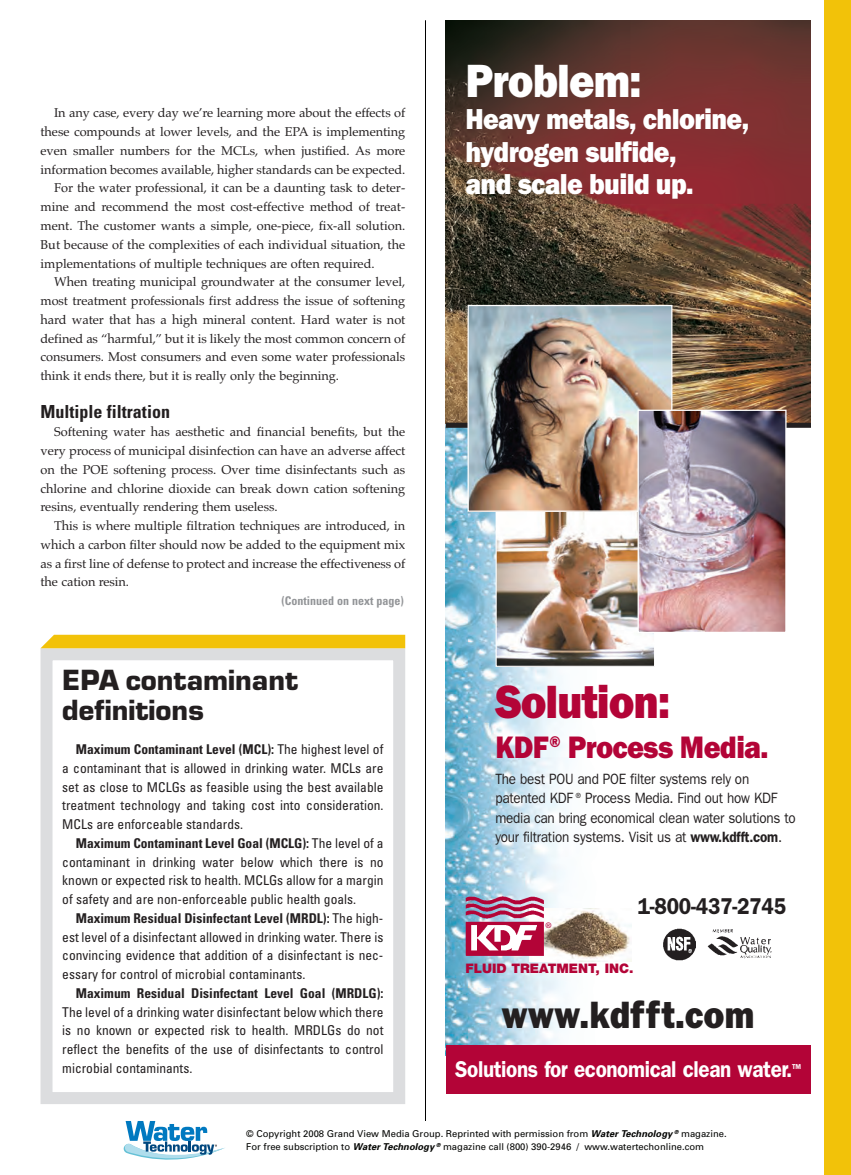
<style>
.page{position:relative;width:851px;height:1175px;background:#fff}
.page>*{position:absolute;margin:0;border:0;box-sizing:border-box;transform-origin:0 0}
.t1{font:800 48.3px "Franklin Gothic";letter-spacing:-.025em;color:#b30437;scale:.9 1}
.t2{font:800 48.3px "Franklin Gothic";letter-spacing:-.025em;color:#fff;scale:.9 1}
.t3{font:800 39.45px "Franklin Gothic";color:#231f20;scale:.9 1}
.t4{font:800 32.25px "Franklin Gothic";letter-spacing:-.025em;color:#b30437;scale:.9 1}
.t5{font:800 29.85px/32.2px "Franklin Gothic";letter-spacing:-.025em;color:#fff;scale:.9 1}
.t6{font:700 27px/30px "Eurostile";color:#231f20}
.t7{font:600 22.95px "Franklin Gothic";letter-spacing:-.02em;color:#fff;scale:.9 1}
.t8{font:600 22.95px "Franklin Gothic";letter-spacing:-.01em;color:#231f20;scale:.9 1}
.t9{font:700 condensed 18px "Univers";color:#231f20}
.t10{font:15px/19.5px "Franklin Gothic";letter-spacing:-.02em;color:#231f20;scale:.9 1}
.t11{font:condensed 13.5px/18.8px "Univers";color:#231f20;text-align:justify}
.t12{font:700 condensed 13.5px "Univers";color:#231f20}
.t13{font:900 13.2px "Helvetica Neue";color:#b30437}
.t14{font:12.75px/18.8px "Palatino";letter-spacing:-.005em;color:#231f20;text-align:justify}
.t15{font:700 condensed 12px "Univers";color:#939598}
.t16{font:9.45px/13.5px "Univers";color:#040503}
.t17{font:500 7.65px "Helvetica Neue";color:#b30437}
.t18{font:600 7.05px "Franklin Gothic";color:#fff;scale:.9 1}
.s1{font-weight:700}
.s2{font-weight:600}
.s3{font-weight:700;font-style:italic}
</style>
<div class="page">
<div style="left:824px;top:0;width:26px;height:1174px;background:#f2c209"></div>
<img style="left:446px;top:428px;width:250px;height:617px">
<img style="left:446px;top:20px;width:364px;height:403px">
<img style="left:497px;top:512px;width:156px;height:153px">
<div style="left:495px;top:510px;width:160px;height:157px;border:1px solid #fff"></div>
<img style="left:529px;top:908px;width:102px;height:53px">
<img style="left:465px;top:896px;width:79px;height:60px">
<img style="left:662px;top:928px;width:33px;height:32px">
<img style="left:707px;top:929px;width:65px;height:30px">
<div style="left:446px;top:1045px;width:364px;height:49px;background:#b30437"></div>
<div style="left:446px;top:423px;width:364px;height:5px;background:#231f20"></div>
<img style="left:469px;top:307px;width:201px;height:203px">
<div style="left:467px;top:305px;width:205px;height:207px;border:1px solid #fff"></div>
<img style="left:639px;top:411px;width:145px;height:220px">
<div style="left:637px;top:409px;width:149px;height:224px;border:1px solid #fff"></div>
<hr style="left:425px;top:20px;width:1px;height:1100px;background:#000">
<div style="left:40px;top:648px;width:365px;height:456px;border:12px solid #dcdddf"></div>
<svg style="left:41px;top:634px;width:364px;height:14px;background:#f2c61a"></svg>
<svg style="left:124px;top:1121px;width:101px;height:39px"></svg>
<p class="t14" style="left:54px;top:104px;width:353px">In any case, every day we’re learning more about the effects of</p>
<p class="t14" style="left:40px;top:123px;width:366px">these compounds at lower levels, and the EPA is implementing</p>
<p class="t14" style="left:40px;top:141px;width:366px">even smaller numbers for the MCLs, when justified. As more</p>
<p class="t14" style="left:40px;top:160px;width:366px">information becomes available, higher standards can be expected.</p>
<p class="t14" style="left:54px;top:179px;width:353px">For the water professional, it can be a daunting task to deter-</p>
<p class="t14" style="left:40px;top:198px;width:366px">mine and recommend the most cost-effective method of treat-</p>
<p class="t14" style="left:40px;top:216px;width:366px">ment. The customer wants a simple, one-piece, fix-all solution.</p>
<p class="t14" style="left:40px;top:235px;width:366px">But because of the complexities of each individual situation, the</p>
<p class="t14" style="left:40px;top:254px;width:336px">implementations of multiple techniques are often required.</p>
<p class="t14" style="left:54px;top:273px;width:353px">When treating municipal groundwater at the consumer level,</p>
<p class="t14" style="left:40px;top:291px;width:366px">most treatment professionals first address the issue of softening</p>
<p class="t14" style="left:40px;top:310px;width:366px">hard water that has a high mineral content. Hard water is not</p>
<p class="t14" style="left:40px;top:329px;width:366px">defined as “harmful,” but it is likely the most common concern of</p>
<p class="t14" style="left:40px;top:348px;width:366px">consumers. Most consumers and even some water professionals</p>
<p class="t14" style="left:40px;top:366px;width:300px">think it ends there, but it is really only the beginning.</p>
<h3 class="t9" style="left:40px;top:400px;width:131px">Multiple filtration</h3>
<p class="t14" style="left:40px;top:423px;width:366px;text-indent:14px">Softening water has aesthetic and financial benefits, but the very process of municipal disinfection can have an adverse affect on the POE softening process. Over time disinfectants such as chlorine and chlorine dioxide can break down cation softening resins, eventually rendering them useless.</p>
<p class="t14" style="left:40px;top:516px;width:366px;text-indent:14px">This is where multiple filtration techniques are introduced, in which a carbon filter should now be added to the equipment mix as a first line of defense to protect and increase the effectiveness of the cation resin.</p>
<p class="t15" style="left:281px;top:593px;width:124px">(Continued on next page)</p>
<h3 class="t6" style="left:62px;top:665px;width:237px">EPA contaminant definitions</h3>
<p class="t11" style="left:62px;top:739px;width:323px;text-indent:14px"><span class="s1">Maximum Contaminant Level (MCL):</span> The highest level of a contaminant that is allowed in drinking water. MCLs are set as close to MCLGs as feasible using the best available treatment technology and taking cost into consideration.<br>MCLs are enforceable standards.</p>
<p class="t11" style="left:62px;top:833px;width:323px;text-indent:14px"><span class="s1">Maximum Contaminant Level Goal (MCLG):</span> The level of a contaminant in drinking water below which there is no known or expected risk to health. MCLGs allow for a margin of safety and are non-enforceable public health goals.</p>
<p class="t11" style="left:62px;top:908px;width:323px;text-indent:14px"><span class="s1">Maximum Residual Disinfectant Level (MRDL):</span> The high&shy;est level of a disinfectant allowed in drinking water. There is convincing evidence that addition of a disinfectant is nec&shy;essary for control of microbial contaminants.</p>
<p class="t12" style="left:76px;top:984px;width:309px">Maximum Residual Disinfectant Level Goal (MRDLG):</p>
<p class="t11" style="left:62px;top:1002px;width:323px">The level of a drinking water disinfectant below which there is no known or expected risk to health. MRDLGs do not reflect the benefits of the use of disinfectants to control microbial contaminants.</p>
<h1 class="t2" style="left:465px;top:50px;width:197px">Problem:</h1>
<h3 class="t5" style="left:465px;top:103px;width:316px">Heavy metals, chlorine, hydrogen sulfide,<br>and scale build up.</h3>
<h1 class="t1" style="left:495px;top:670px;width:195px">Solution:</h1>
<h3 class="t4" style="left:495px;top:726px;width:305px">KDF<sup>®</sup> Process Media.</h3>
<p class="t10" style="left:495px;top:768px;width:335px">The best POU and POE filter systems rely on patented KDF <sup>®</sup> Process Media. Find out how KDF media can bring economical clean water solutions to your filtration systems. Visit us at <span class="s2">www.kdfft.com</span>.</p>
<h3 class="t8" style="left:637px;top:893px;width:166px">1-800-437-2745</h3>
<p class="t17" style="left:545px;top:921px;width:8px">®</p>
<p class="t13" style="left:465px;top:960px;width:169px">FLUID TREATMENT, INC.</p>
<h2 class="t3" style="left:501px;top:989px;width:283px">www.kdfft.com</h2>
<h3 class="t7" style="left:455px;top:1055px;width:376px">Solutions for economical clean water.</h3>
<p class="t18" style="left:792px;top:1062px;width:11px">TM</p>
<p class="t16" style="left:246px;top:1126px;width:482px">© Copyright 2008 Grand View Media Group. Reprinted with permission from <span class="s3">Water Technology</span> <sup>®</sup> magazine.<br>For free subscription to <span class="s3">Water Technology</span> <sup>®</sup> magazine call (800) 390-2946 / www.watertechonline.com</p>
</div>
